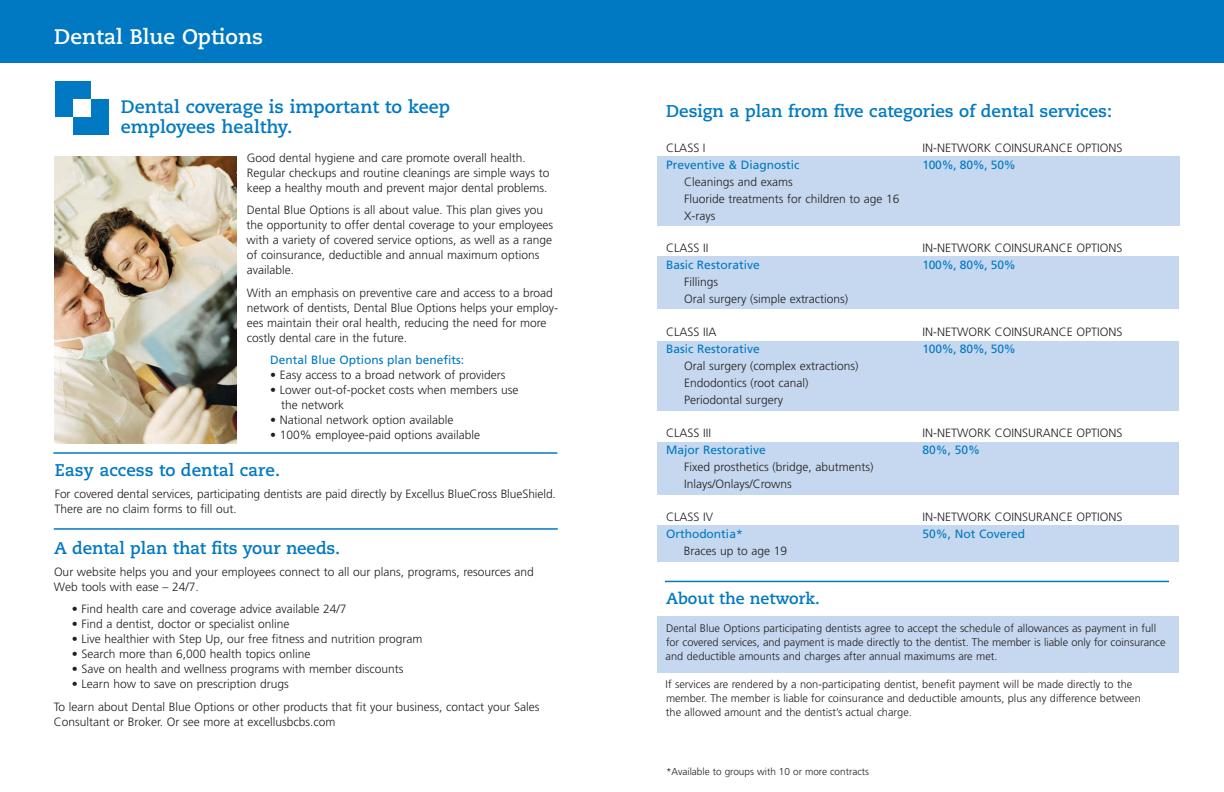
<style>
.page{position:relative;width:1224px;height:792px;background:#fff}
.page>*{position:absolute;margin:0;border:0;box-sizing:border-box;transform-origin:0 0}
.t1{font:700 21px "Caecilia";color:#fff}
.t2{font:700 18px/20px "Caecilia";color:#0079c2}
.t3{font:700 17px "Caecilia";color:#0079c2}
.t4{font:700 16px "Caecilia";color:#0079c2}
.t5{font:300 12px/15px "Frutiger";color:#231f20}
.t6{font:12px "Frutiger";color:#0079c2}
.t7{font:300 11px/14px "Frutiger";color:#231f20}
.t8{font:300 10px "Frutiger";color:#231f20}
</style>
<div class="page">
<div style="left:657px;top:616px;width:522px;height:57px;background:#c6d8ef"></div>
<div style="left:657px;top:525px;width:522px;height:37px;background:#c6d8ef"></div>
<div style="left:657px;top:442px;width:522px;height:52px;background:#c6d8ef"></div>
<div style="left:657px;top:341px;width:522px;height:69px;background:#c6d8ef"></div>
<div style="left:657px;top:256px;width:522px;height:53px;background:#c6d8ef"></div>
<div style="left:657px;top:156px;width:522px;height:70px;background:#c6d8ef"></div>
<div style="left:0;top:0;width:1224px;height:63px;background:#0079c2"></div>
<hr style="left:665px;top:581px;width:504px;height:1px;background:#0079c2">
<svg style="left:55px;top:81px;width:54px;height:54px"></svg>
<hr style="left:53px;top:452px;width:504px;height:2px;background:#0079c2">
<hr style="left:54px;top:528px;width:504px;height:2px;background:#0079c2">
<img style="left:55px;top:156px;width:182px;height:288px">
<h1 class="t1" style="left:54px;top:28px;width:210px">Dental Blue Options</h1>
<h2 class="t2" style="left:121px;top:99px;width:331px">Dental coverage is important to keep employees healthy.</h2>
<p class="t5" style="left:247px;top:151px;width:304px">Good dental hygiene and care promote overall health.<br>Regular checkups and routine cleanings are simple ways to keep a healthy mouth and prevent major dental problems.</p>
<p class="t5" style="left:247px;top:204px;width:308px">Dental Blue Options is all about value. This plan gives you the opportunity to offer dental coverage to your employees with a variety of covered service options, as well as a range of coinsurance, deductible and annual maximum options available.</p>
<p class="t5" style="left:247px;top:286px;width:313px">With an emphasis on preventive care and access to a broad network of dentists, Dental Blue Options helps your employ&shy;ees maintain their oral health, reducing the need for more costly dental care in the future.</p>
<p class="t6" style="left:270px;top:355px;width:196px">Dental Blue Options plan benefits:</p>
<p class="t5" style="left:270px;top:368px;width:237px">• Easy access to a broad network of providers</p>
<p class="t5" style="left:281px;top:383px;width:239px;text-indent:-11px">• Lower out-of-pocket costs when members use the network</p>
<p class="t5" style="left:270px;top:413px;width:185px">• National network option available</p>
<p class="t5" style="left:270px;top:428px;width:211px">• 100% employee-paid options available</p>
<h3 class="t3" style="left:55px;top:463px;width:227px">Easy access to dental care.</h3>
<p class="t5" style="left:54px;top:487px;width:503px">For covered dental services, participating dentists are paid directly by Excellus BlueCross BlueShield.<br>There are no claim forms to fill out.</p>
<h3 class="t3" style="left:54px;top:541px;width:288px">A dental plan that fits your needs.</h3>
<p class="t5" style="left:54px;top:565px;width:482px">Our website helps you and your employees connect to all our plans, programs, resources and<br>Web tools with ease – 24/7.</p>
<p class="t5" style="left:72px;top:603px;width:276px">• Find health care and coverage advice available 24/7</p>
<p class="t5" style="left:72px;top:618px;width:219px">• Find a dentist, doctor or specialist online</p>
<p class="t5" style="left:72px;top:633px;width:352px">• Live healthier with Step Up, our free fitness and nutrition program</p>
<p class="t5" style="left:72px;top:648px;width:240px">• Search more than 6,000 health topics online</p>
<p class="t5" style="left:72px;top:663px;width:333px">• Save on health and wellness programs with member discounts</p>
<p class="t5" style="left:54px;top:674px;width:487px;line-height:22.2px;text-indent:18px">• Learn how to save on prescription drugs<br>To learn about Dental Blue Options or other products that fit your business, contact your Sales</p>
<p class="t5" style="left:54px;top:715px;width:283px">Consultant or Broker. Or see more at excellusbcbs.com</p>
<h3 class="t3" style="left:666px;top:103px;width:448px">Design a plan from five categories of dental services:</h3>
<p class="t5" style="left:666px;top:141px;width:41px">CLASS I</p>
<p class="t5" style="left:922px;top:141px;width:202px">IN-NETWORK COINSURANCE OPTIONS</p>
<p class="t6" style="left:666px;top:160px;width:135px">Preventive &amp; Diagnostic</p>
<p class="t6" style="left:923px;top:160px;width:95px">100%, 80%, 50%</p>
<p class="t5" style="left:684px;top:174px;width:217px;line-height:17px">Cleanings and exams<br>Fluoride treatments for children to age 16<br>X-rays</p>
<p class="t5" style="left:666px;top:242px;width:44px">CLASS II</p>
<p class="t5" style="left:923px;top:242px;width:201px">IN-NETWORK COINSURANCE OPTIONS</p>
<p class="t6" style="left:666px;top:260px;width:95px">Basic Restorative</p>
<p class="t6" style="left:923px;top:260px;width:95px">100%, 80%, 50%</p>
<p class="t5" style="left:684px;top:275px;width:166px;line-height:17px">Fillings<br>Oral surgery (simple extractions)</p>
<p class="t5" style="left:666px;top:326px;width:52px">CLASS IIA</p>
<p class="t5" style="left:923px;top:326px;width:202px">IN-NETWORK COINSURANCE OPTIONS</p>
<p class="t6" style="left:666px;top:344px;width:95px">Basic Restorative</p>
<p class="t6" style="left:923px;top:344px;width:95px">100%, 80%, 50%</p>
<p class="t5" style="left:684px;top:359px;width:176px;line-height:17px">Oral surgery (complex extractions)<br>Endodontics (root canal)<br>Periodontal surgery</p>
<p class="t5" style="left:666px;top:426px;width:46px">CLASS III</p>
<p class="t5" style="left:923px;top:426px;width:202px">IN-NETWORK COINSURANCE OPTIONS</p>
<p class="t6" style="left:666px;top:445px;width:101px">Major Restorative</p>
<p class="t6" style="left:923px;top:445px;width:59px">80%, 50%</p>
<p class="t5" style="left:684px;top:459px;width:191px;line-height:17px">Fixed prosthetics (bridge, abutments)<br>Inlays/Onlays/Crowns</p>
<p class="t5" style="left:666px;top:510px;width:48px">CLASS IV</p>
<p class="t5" style="left:923px;top:510px;width:201px">IN-NETWORK COINSURANCE OPTIONS</p>
<p class="t6" style="left:666px;top:529px;width:78px">Orthodontia*</p>
<p class="t6" style="left:922px;top:529px;width:104px">50%, Not Covered</p>
<p class="t5" style="left:684px;top:544px;width:105px">Braces up to age 19</p>
<h3 class="t4" style="left:666px;top:591px;width:156px">About the network.</h3>
<p class="t7" style="left:666px;top:622px;width:501px">Dental Blue Options participating dentists agree to accept the schedule of allowances as payment in full for covered services, and payment is made directly to the dentist. The member is liable only for coinsurance and deductible amounts and charges after annual maximums are met.</p>
<p class="t7" style="left:666px;top:679px;width:477px">If services are rendered by a non-participating dentist, benefit payment will be made directly to the member. The member is liable for coinsurance and deductible amounts, plus any difference between the allowed amount and the dentist’s actual charge.</p>
<p class="t8" style="left:666px;top:767px;width:205px">*Available to groups with 10 or more contracts</p>
</div>
